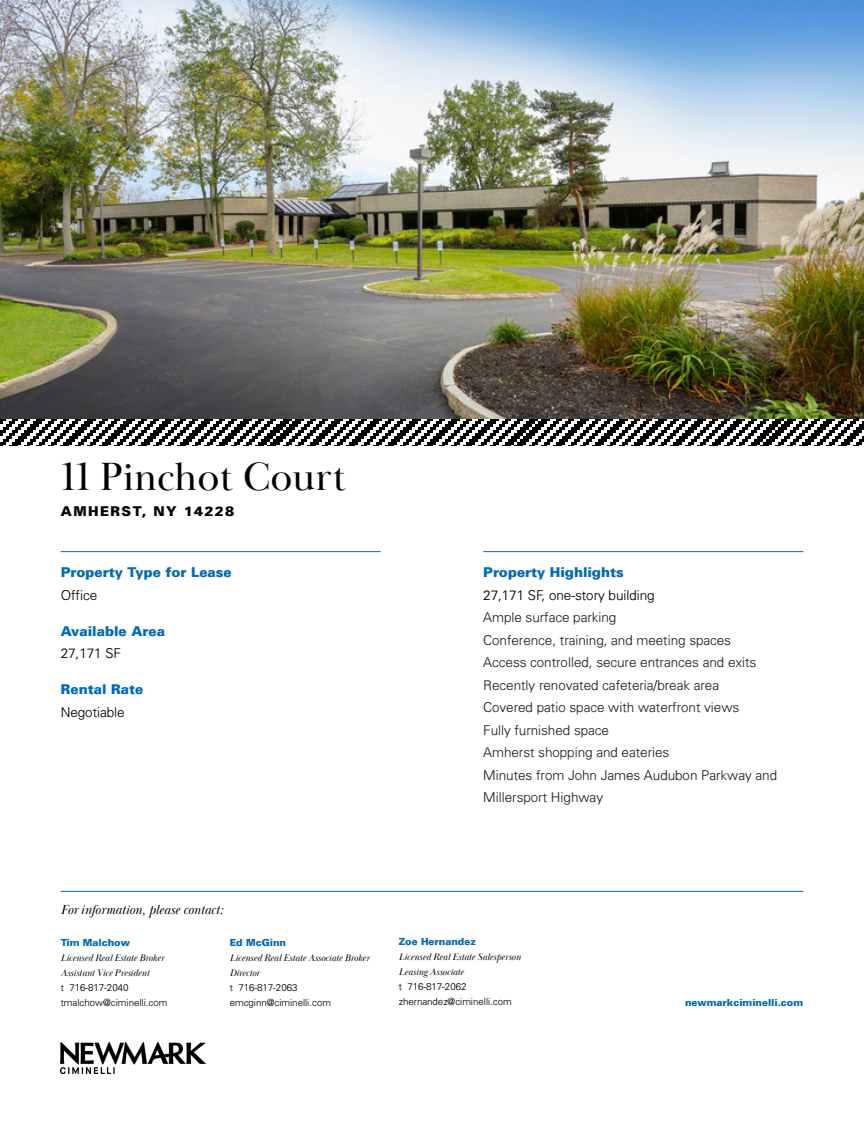
<style>
.page{position:relative;width:864px;height:1134px;background:#fff}
.page>*{position:absolute;margin:0;border:0;box-sizing:border-box;transform-origin:0 0}
.t1{font:40.5px "Baskerville Display PT";color:#000}
.t2{font:300 13.5px/22.5px "Univers";color:#231f20}
.Head_9_15_Univ_Bold{font:900 13.5px "Univers";color:#026bb6}
.Text_9_15{font:italic 13.5px "Baskerville Display PT";color:#000}
.t3{font:300 13.5px "Univers";color:#000102}
.Text_9_15-2{font:900 13.5px/22.5px "Univers";color:#026bb6}
.Head_9_13_CAPS{font:900 13.5px "Univers";letter-spacing:.1em;color:#000}
.Text_9_15-3{font:300 13.5px "Univers";color:#000}
.Text_6_5_10{font:italic 9.75px "Baskerville Display PT";color:#000}
.Text_6_5_10-2{font:300 9.75px/15px "Univers";color:#000}
.Text_6_5_10-3{font:900 9.75px "Univers";color:#026bb6}
.s1{font-weight:300;color:#000}
</style>
<div class="page">
<hr style="left:61px;top:891px;width:742px;height:1px;background:#026bb6">
<hr style="left:483px;top:551px;width:320px;height:1px;background:#026bb6">
<hr style="left:61px;top:551px;width:320px;height:1px;background:#026bb6">
<img style="left:0;top:0;width:864px;height:446px">
<img style="left:61px;top:1042px;width:145px;height:31px">
<p class="t1" style="left:61px;top:453px;width:287px">11 Pinchot Court</p>
<p class="Head_9_13_CAPS" style="left:61px;top:502px;width:175px">AMHERST, NY 14228</p>
<p class="Head_9_15_Univ_Bold" style="left:61px;top:563px;width:173px">Property Type for Lease</p>
<p class="Text_9_15-3" style="left:61px;top:587px;width:38px">Office</p>
<p class="Head_9_15_Univ_Bold" style="left:61px;top:622px;width:106px">Available Area</p>
<p class="Text_9_15-3" style="left:61px;top:645px;width:62px">27,171 SF</p>
<p class="Text_9_15-2" style="left:61px;top:677px;width:84px">Rental Rate<br><span class="s1">Negotiable</span></p>
<p class="Head_9_15_Univ_Bold" style="left:483px;top:563px;width:142px">Property Highlights</p>
<p class="t3" style="left:483px;top:587px;width:173px">27,171 SF, one-story building</p>
<p class="t2" style="left:483px;top:606px;width:135px">Ample surface parking</p>
<p class="t2" style="left:483px;top:628px;width:249px">Conference, training, and meeting spaces</p>
<p class="t2" style="left:483px;top:651px;width:275px">Access controlled, secure entrances and exits</p>
<p class="t2" style="left:483px;top:673px;width:237px">Recently renovated cafeteria/break area</p>
<p class="t2" style="left:483px;top:696px;width:257px">Covered patio space with waterfront views</p>
<p class="t2" style="left:483px;top:718px;width:127px">Fully furnished space</p>
<p class="t2" style="left:483px;top:741px;width:188px">Amherst shopping and eateries</p>
<p class="t2" style="left:483px;top:763px;width:295px">Minutes from John James Audubon Parkway and<br>Millersport Highway</p>
<p class="Text_9_15" style="left:61px;top:902px;width:164px">For information, please contact:</p>
<p class="Text_6_5_10-3" style="left:61px;top:936px;width:71px">Tim Malchow</p>
<p class="Text_6_5_10" style="left:61px;top:952px;width:105px">Licensed Real Estate Broker</p>
<p class="Text_6_5_10" style="left:61px;top:967px;width:90px">Assistant Vice President</p>
<p class="Text_6_5_10-2" style="left:61px;top:979px;width:108px">t 716-817-2040 tmalchow@ciminelli.com</p>
<p class="Text_6_5_10-3" style="left:230px;top:936px;width:58px">Ed McGinn</p>
<p class="Text_6_5_10" style="left:230px;top:952px;width:141px">Licensed Real Estate Associate Broker</p>
<p class="Text_6_5_10" style="left:230px;top:967px;width:31px">Director</p>
<p class="Text_6_5_10-2" style="left:230px;top:979px;width:103px">t 716-817-2063 emcginn@ciminelli.com</p>
<p class="Text_6_5_10-3" style="left:399px;top:935px;width:79px">Zoe Hernandez</p>
<p class="Text_6_5_10" style="left:399px;top:951px;width:124px">Licensed Real Estate Salesperson</p>
<p class="Text_6_5_10" style="left:399px;top:966px;width:67px">Leasing Associate</p>
<p class="Text_6_5_10-2" style="left:399px;top:979px;width:115px">t 716-817-2062 zhernandez@ciminelli.com</p>
<p class="Text_6_5_10-3" style="left:685px;top:996px;width:120px">newmarkciminelli.com</p>
</div>
